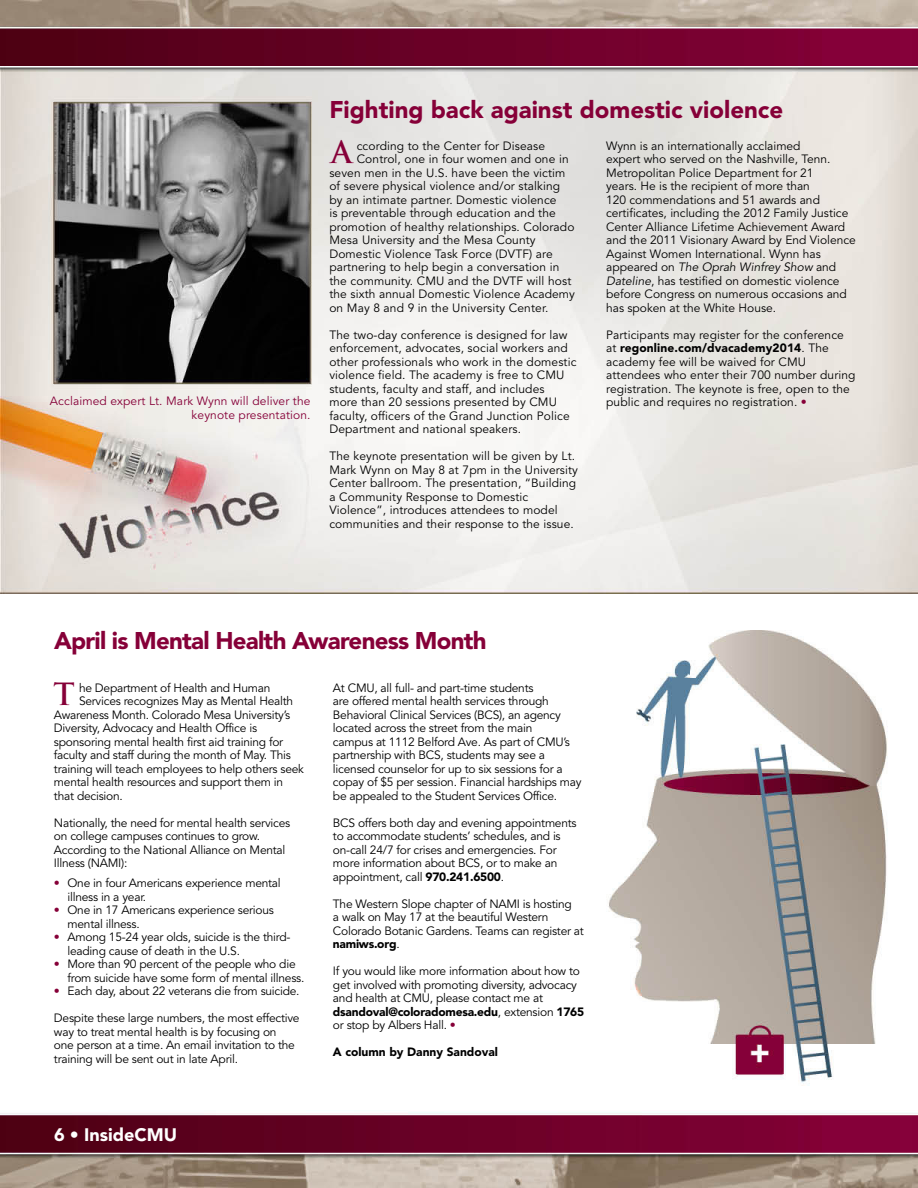
<style>
.page{position:relative;width:918px;height:1188px;background:#fff}
.page>*{position:absolute;margin:0;border:0;box-sizing:border-box;transform-origin:0 0}
.t1{font:700 30px "Trajan Pro";color:#860038}
.t2{font:900 24px "Avenir";color:#860038}
.t3{font:900 24px "Avenir";letter-spacing:-.03em;color:#860038}
.t4{font:900 18px "Avenir";color:#fff}
.t5{font:12px/13.5px "Avenir";letter-spacing:-.02em;color:#000}
.t6{font:12px/13.5px "Avenir";letter-spacing:.01em;color:#000}
.t7{font:12px/13.5px "Avenir";color:#000}
.t8{font:12px "Avenir";letter-spacing:.01em;color:#860038}
.t9{font:900 12px "Avenir";color:#000}
.s1{font-style:italic}
.s2{font-weight:900}
.s3{color:#860038}
</style>
<div class="page">
<img style="left:0;top:0;width:918px;height:1188px">
<h2 class="t2" style="left:329px;top:95px;width:455px">Fighting back against domestic violence</h2>
<h1 class="t1" style="left:331px;top:133px;width:22px">A</h1>
<p class="t6" style="left:357px;top:139px;width:190px">ccording to the Center for Disease</p>
<p class="t7" style="left:606px;top:139px;width:251px">Wynn is an internationally acclaimed<br>expert who served on the Nashville, Tenn.<br>Metropolitan Police Department for 21<br>years. He is the recipient of more than<br>120 commendations and 51 awards and certificates, including the 2012 Family Justice Center Alliance Lifetime Achievement Award and the 2011 Visionary Award by End Violence Against Women International. Wynn has appeared on <span class="s1">The Oprah Winfrey Show</span> and <span class="s1">Dateline</span>, has testified on domestic violence before Congress on numerous occasions and has spoken at the White House.</p>
<p class="t6" style="left:606px;top:328px;width:251px">Participants may register for the conference at <span class="s2">regonline.com/dvacademy2014</span>. The academy fee will be waived for CMU attendees who enter their 700 number during registration. The keynote is free, open to the</p>
<p class="t6" style="left:357px;top:152px;width:213px">Control, one in four women and one in</p>
<p class="t6" style="left:329px;top:166px;width:238px">seven men in the U.S. have been the victim</p>
<p class="t6" style="left:329px;top:179px;width:232px">of severe physical violence and/or stalking</p>
<p class="t6" style="left:329px;top:193px;width:229px">by an intimate partner. Domestic violence</p>
<p class="t6" style="left:329px;top:206px;width:228px">is preventable through education and the</p>
<p class="t6" style="left:329px;top:220px;width:247px">promotion of healthy relationships. Colorado</p>
<p class="t6" style="left:329px;top:233px;width:208px">Mesa University and the Mesa County</p>
<p class="t6" style="left:329px;top:247px;width:225px">Domestic Violence Task Force (DVTF) are</p>
<p class="t6" style="left:329px;top:260px;width:232px">partnering to help begin a conversation in</p>
<p class="t6" style="left:329px;top:274px;width:243px">the community. CMU and the DVTF will host</p>
<p class="t6" style="left:329px;top:287px;width:247px">the sixth annual Domestic Violence Academy</p>
<p class="t6" style="left:329px;top:301px;width:220px">on May 8 and 9 in the University Center.</p>
<p class="t6" style="left:329px;top:328px;width:249px">The two-day conference is designed for law enforcement, advocates, social workers and other professionals who work in the domestic violence field. The academy is free to CMU students, faculty and staff, and includes<br>more than 20 sessions presented by CMU faculty, officers of the Grand Junction Police Department and national speakers.</p>
<p class="t6" style="left:329px;top:449px;width:250px">The keynote presentation will be given by Lt.<br>Mark Wynn on May 8 at 7pm in the University Center ballroom. The presentation, “Building a Community Response to Domestic Violence”, introduces attendees to model communities and their response to the issue.</p>
<p class="t8" style="left:50px;top:394px;width:262px">Acclaimed expert Lt. Mark Wynn will deliver the</p>
<p class="t6" style="left:606px;top:395px;width:202px">public and requires no registration. <span class="s3">•</span></p>
<p class="t8" style="left:192px;top:408px;width:120px">keynote presentation.</p>
<h2 class="t3" style="left:54px;top:626px;width:434px">April is Mental Health Awareness Month</h2>
<h1 class="t1" style="left:54px;top:676px;width:23px">T</h1>
<p class="t5" style="left:79px;top:681px;width:193px">he Department of Health and Human</p>
<p class="t5" style="left:333px;top:681px;width:250px">At CMU, all full- and part-time students<br>are offered mental health services through Behavioral Clinical Services (BCS), an agency located across the street from the main<br>campus at 1112 Belford Ave. As part of CMU’s partnership with BCS, students may see a licensed counselor for up to six sessions for a copay of $5 per session. Financial hardships may be appealed to the Student Services Office.</p>
<p class="t5" style="left:333px;top:816px;width:245px">BCS offers both day and evening appointments to accommodate students’ schedules, and is on-call 24/7 for crises and emergencies. For more information about BCS, or to make an appointment, call <span class="s2">970.241.6500</span>.</p>
<p class="t5" style="left:333px;top:897px;width:252px">The Western Slope chapter of NAMI is hosting<br>a walk on May 17 at the beautiful Western Colorado Botanic Gardens. Teams can register at <span class="s2">namiws.org</span>.</p>
<p class="t5" style="left:333px;top:965px;width:253px">If you would like more information about how to get involved with promoting diversity, advocacy and health at CMU, please contact me at <span class="s2">dsandoval@coloradomesa.edu</span>, extension <span class="s2">1765 </span>or stop by Albers Hall. <span class="s3">•</span></p>
<p class="t9" style="left:333px;top:1045px;width:167px">A column by Danny Sandoval</p>
<p class="t5" style="left:79px;top:695px;width:216px">Services recognizes May as Mental Health</p>
<p class="t5" style="left:54px;top:708px;width:238px">Awareness Month. Colorado Mesa University’s</p>
<p class="t5" style="left:54px;top:722px;width:205px">Diversity, Advocacy and Health Office is</p>
<p class="t5" style="left:54px;top:735px;width:231px">sponsoring mental health first aid training for</p>
<p class="t5" style="left:54px;top:749px;width:238px">faculty and staff during the month of May. This</p>
<p class="t5" style="left:54px;top:762px;width:252px">training will teach employees to help others seek</p>
<p class="t5" style="left:54px;top:776px;width:231px">mental health resources and support them in</p>
<p class="t5" style="left:54px;top:789px;width:70px">that decision.</p>
<p class="t5" style="left:54px;top:816px;width:238px">Nationally, the need for mental health services on college campuses continues to grow.<br>According to the National Alliance on Mental Illness (NAMI):</p>
<p class="t5" style="left:67px;top:877px;width:215px;text-indent:-14px"><span class="s3">•</span> One in four Americans experience mental illness in a year.</p>
<p class="t5" style="left:67px;top:904px;width:208px;text-indent:-14px"><span class="s3">•</span> One in 17 Americans experience serious mental illness.</p>
<p class="t5" style="left:67px;top:931px;width:225px;text-indent:-14px"><span class="s3">•</span> Among 15-24 year olds, suicide is the third&shy;leading cause of death in the U.S.</p>
<p class="t5" style="left:67px;top:958px;width:238px;text-indent:-14px"><span class="s3">•</span> More than 90 percent of the people who die from suicide have some form of mental illness.</p>
<p class="t5" style="left:54px;top:985px;width:247px"><span class="s3">•</span> Each day, about 22 veterans die from suicide.</p>
<p class="t5" style="left:54px;top:1012px;width:247px">Despite these large numbers, the most effective way to treat mental health is by focusing on<br>one person at a time. An email invitation to the training will be sent out in late April.</p>
<h3 class="t4" style="left:54px;top:1124px;width:125px">6 • InsideCMU</h3>
</div>
